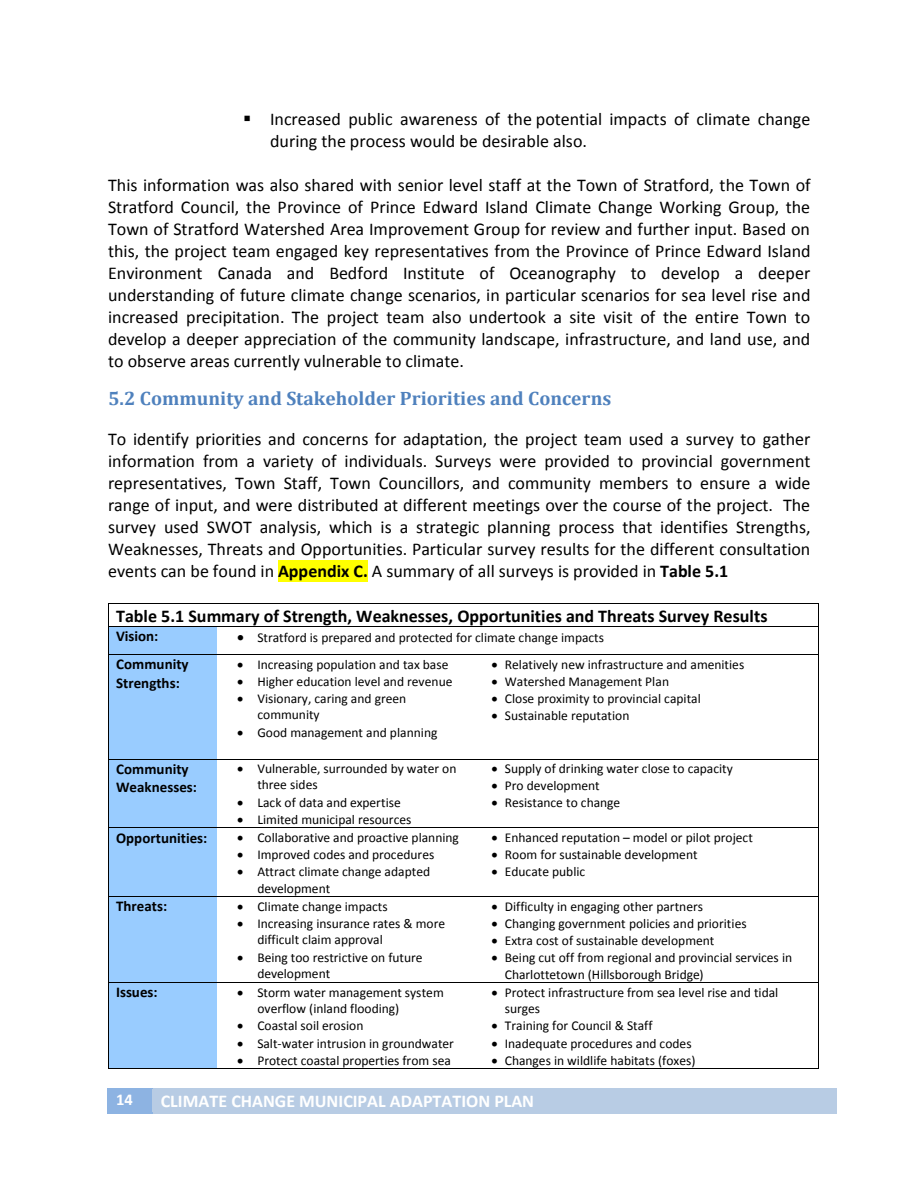
<style>
.page{position:relative;width:918px;height:1188px;background:#fff}
.page>*{position:absolute;margin:0;border:0;box-sizing:border-box;transform-origin:0 0}
.t1{font:700 19.5px "Cambria";color:#4f81bd}
.t2{font:18px/22px "Calibri";color:#000;text-align:justify}
.t3{font:700 18px "Calibri";color:#000}
.t4{font:700 18px "Calibri";color:#fff}
.t5{font:700 16.5px "Calibri";color:#fff}
.t6{font:700 15px/18.1px "Calibri";letter-spacing:.005em;color:#000}
.t7{font:13.5px/17px "Calibri";color:#000}
.s1{font-weight:700}
</style>
<div class="page">
<div style="left:109px;top:1090px;width:7px;height:20px;background:#8db3e2"></div>
<div style="left:145px;top:1090px;width:7px;height:20px;background:#8db3e2"></div>
<hr style="left:109px;top:1110px;width:43px;height:2px;background:#8db3e2">
<div style="left:116px;top:1090px;width:29px;height:20px;background:#8db3e2"></div>
<div style="left:154px;top:1090px;width:7px;height:22px;background:#b8cce4"></div>
<div style="left:828px;top:1090px;width:7px;height:22px;background:#b8cce4"></div>
<div style="left:161px;top:1090px;width:667px;height:22px;background:#b8cce4"></div>
<hr style="left:109px;top:1088px;width:43px;height:2px;background:#8db3e2">
<hr style="left:153px;top:1088px;width:682px;height:2px;background:#b8cce4">
<hr style="left:107px;top:1090px;width:2px;height:22px;background:#8db3e2">
<hr style="left:109px;top:1112px;width:43px;height:1px;background:#8db3e2">
<svg style="left:152px;top:1088px;width:1px;height:25px"></svg>
<hr style="left:153px;top:1112px;width:682px;height:1px;background:#b8cce4">
<svg style="left:835px;top:1088px;width:1px;height:25px"></svg>
<div style="left:278px;top:560px;width:90px;height:22px;background:#ff0"></div>
<hr style="left:108px;top:604px;width:710px;height:1px;background:#000">
<div style="left:108px;top:627px;width:8px;height:27px;background:#9cf"></div>
<div style="left:209px;top:627px;width:8px;height:27px;background:#9cf"></div>
<div style="left:116px;top:627px;width:93px;height:27px;background:#9cf"></div>
<hr style="left:108px;top:626px;width:109px;height:1px;background:#000">
<hr style="left:218px;top:626px;width:600px;height:1px;background:#000">
<div style="left:108px;top:655px;width:8px;height:55px;background:#9cf"></div>
<div style="left:209px;top:655px;width:8px;height:55px;background:#9cf"></div>
<div style="left:108px;top:710px;width:109px;height:49px;background:#9cf"></div>
<div style="left:116px;top:655px;width:93px;height:18px;background:#9cf"></div>
<div style="left:116px;top:673px;width:93px;height:19px;background:#9cf"></div>
<div style="left:116px;top:692px;width:93px;height:18px;background:#9cf"></div>
<svg style="left:108px;top:605px;width:1px;height:49px"></svg>
<hr style="left:108px;top:654px;width:109px;height:1px;background:#000">
<hr style="left:218px;top:654px;width:260px;height:1px;background:#000">
<hr style="left:479px;top:654px;width:339px;height:1px;background:#000">
<svg style="left:818px;top:604px;width:1px;height:51px"></svg>
<hr style="left:108px;top:655px;width:1px;height:104px;background:#000">
<hr style="left:818px;top:655px;width:1px;height:104px;background:#000">
<div style="left:108px;top:759px;width:8px;height:55px;background:#9cf"></div>
<div style="left:209px;top:759px;width:8px;height:55px;background:#9cf"></div>
<div style="left:108px;top:814px;width:109px;height:14px;background:#9cf"></div>
<div style="left:116px;top:759px;width:93px;height:19px;background:#9cf"></div>
<div style="left:116px;top:778px;width:93px;height:18px;background:#9cf"></div>
<div style="left:116px;top:796px;width:93px;height:18px;background:#9cf"></div>
<hr style="left:108px;top:759px;width:109px;height:1px;background:#000">
<hr style="left:218px;top:759px;width:260px;height:1px;background:#000">
<hr style="left:479px;top:759px;width:339px;height:1px;background:#000">
<hr style="left:108px;top:759px;width:1px;height:69px;background:#000">
<hr style="left:818px;top:759px;width:1px;height:69px;background:#000">
<div style="left:108px;top:828px;width:8px;height:37px;background:#9cf"></div>
<div style="left:209px;top:828px;width:8px;height:37px;background:#9cf"></div>
<div style="left:108px;top:865px;width:109px;height:31px;background:#9cf"></div>
<div style="left:116px;top:828px;width:93px;height:19px;background:#9cf"></div>
<div style="left:116px;top:847px;width:93px;height:18px;background:#9cf"></div>
<hr style="left:108px;top:828px;width:109px;height:1px;background:#000">
<hr style="left:218px;top:828px;width:260px;height:1px;background:#000">
<hr style="left:479px;top:828px;width:339px;height:1px;background:#000">
<hr style="left:108px;top:828px;width:1px;height:68px;background:#000">
<hr style="left:818px;top:828px;width:1px;height:68px;background:#000">
<div style="left:108px;top:897px;width:8px;height:37px;background:#9cf"></div>
<div style="left:209px;top:897px;width:8px;height:37px;background:#9cf"></div>
<div style="left:108px;top:934px;width:109px;height:48px;background:#9cf"></div>
<div style="left:116px;top:897px;width:93px;height:18px;background:#9cf"></div>
<div style="left:116px;top:915px;width:93px;height:19px;background:#9cf"></div>
<hr style="left:108px;top:896px;width:109px;height:1px;background:#000">
<hr style="left:218px;top:896px;width:260px;height:1px;background:#000">
<hr style="left:479px;top:896px;width:339px;height:1px;background:#000">
<hr style="left:108px;top:897px;width:1px;height:85px;background:#000">
<hr style="left:818px;top:897px;width:1px;height:85px;background:#000">
<div style="left:108px;top:983px;width:8px;height:73px;background:#9cf"></div>
<div style="left:209px;top:983px;width:8px;height:73px;background:#9cf"></div>
<div style="left:108px;top:1056px;width:109px;height:12px;background:#9cf"></div>
<div style="left:116px;top:983px;width:93px;height:19px;background:#9cf"></div>
<div style="left:116px;top:1002px;width:93px;height:18px;background:#9cf"></div>
<div style="left:116px;top:1020px;width:93px;height:18px;background:#9cf"></div>
<div style="left:116px;top:1038px;width:93px;height:18px;background:#9cf"></div>
<hr style="left:108px;top:982px;width:109px;height:1px;background:#000">
<hr style="left:218px;top:982px;width:260px;height:1px;background:#000">
<hr style="left:479px;top:982px;width:339px;height:1px;background:#000">
<hr style="left:108px;top:983px;width:1px;height:85px;background:#000">
<hr style="left:108px;top:1068px;width:109px;height:1px;background:#000">
<hr style="left:217px;top:1068px;width:261px;height:1px;background:#000">
<hr style="left:478px;top:1068px;width:340px;height:1px;background:#000">
<hr style="left:818px;top:983px;width:1px;height:85px;background:#000">
<p class="t2" style="left:270px;top:110px;width:542px">Increased public awareness of the potential impacts of climate change during the process would be desirable also.</p>
<p class="t2" style="left:108px;top:175px;width:704px">This information was also shared with senior level staff at the Town of Stratford, the Town of Stratford Council, the Province of Prince Edward Island Climate Change Working Group, the Town of Stratford Watershed Area Improvement Group for review and further input. Based on this, the project team engaged key representatives from the Province of Prince Edward Island Environment Canada and Bedford Institute of Oceanography to develop a deeper understanding of future climate change scenarios, in particular scenarios for sea level rise and increased precipitation. The project team also undertook a site visit of the entire Town to develop a deeper appreciation of the community landscape, infrastructure, and land use, and to observe areas currently vulnerable to climate.</p>
<p class="t1" style="left:108px;top:387px;width:505px">5.2 Community and Stakeholder Priorities and Concerns</p>
<p class="t2" style="left:108px;top:430px;width:704px">To identify priorities and concerns for adaptation, the project team used a survey to gather information from a variety of individuals. Surveys were provided to provincial government representatives, Town Staff, Town Councillors, and community members to ensure a wide range of input, and were distributed at different meetings over the course of the project. The survey used SWOT analysis, which is a strategic planning process that identifies Strengths, Weaknesses, Threats and Opportunities. Particular survey results for the different consultation events can be found in <span class="s1">Appendix C.</span> A summary of all surveys is provided in <span class="s1">Table 5.1</span></p>
<p class="t3" style="left:116px;top:608px;width:653px">Table 5.1 Summary of Strength, Weaknesses, Opportunities and Threats Survey Results</p>
<p class="t6" style="left:116px;top:629px;width:44px">Vision:</p>
<p class="t7" style="left:257px;top:630px;width:348px">Stratford is prepared and protected for climate change impacts</p>
<p class="t6" style="left:116px;top:657px;width:74px">Community<br>Strengths:</p>
<p class="t7" style="left:257px;top:657px;width:197px">Increasing population and tax base<br>Higher education level and revenue<br>Visionary, caring and green community<br>Good management and planning</p>
<p class="t7" style="left:505px;top:657px;width:241px">Relatively new infrastructure and amenities Watershed Management Plan<br>Close proximity to provincial capital Sustainable reputation</p>
<p class="t6" style="left:116px;top:761px;width:82px">Community<br>Weaknesses:</p>
<p class="t7" style="left:257px;top:761px;width:201px">Vulnerable, surrounded by water on three sides<br>Lack of data and expertise<br>Limited municipal resources</p>
<p class="t7" style="left:505px;top:761px;width:230px">Supply of drinking water close to capacity<br>Pro development<br>Resistance to change</p>
<p class="t6" style="left:116px;top:830px;width:93px">Opportunities:</p>
<p class="t7" style="left:257px;top:830px;width:203px">Collaborative and proactive planning<br>Improved codes and procedures<br>Attract climate change adapted development</p>
<p class="t7" style="left:505px;top:830px;width:250px">Enhanced reputation – model or pilot project<br>Room for sustainable development<br>Educate public</p>
<p class="t6" style="left:116px;top:899px;width:53px">Threats:</p>
<p class="t7" style="left:257px;top:899px;width:189px">Climate change impacts<br>Increasing insurance rates &amp; more difficult claim approval<br>Being too restrictive on future development</p>
<p class="t7" style="left:505px;top:899px;width:289px">Difficulty in engaging other partners<br>Changing government policies and priorities<br>Extra cost of sustainable development<br>Being cut off from regional and provincial services in Charlottetown (Hillsborough Bridge)</p>
<p class="t6" style="left:116px;top:985px;width:43px">Issues:</p>
<p class="t7" style="left:257px;top:985px;width:198px">Storm water management system overflow (inland flooding)<br>Coastal soil erosion<br>Salt‐water intrusion in groundwater<br>Protect coastal properties from sea</p>
<p class="t7" style="left:505px;top:985px;width:275px">Protect infrastructure from sea level rise and tidal surges<br>Training for Council &amp; Staff<br>Inadequate procedures and codes<br>Changes in wildlife habitats (foxes)</p>
<p class="t5" style="left:116px;top:1093px;width:18px">14</p>
<p class="t4" style="left:161px;top:1094px;width:375px">CLIMATE CHANGE MUNICIPAL ADAPTATION PLAN</p>
</div>
